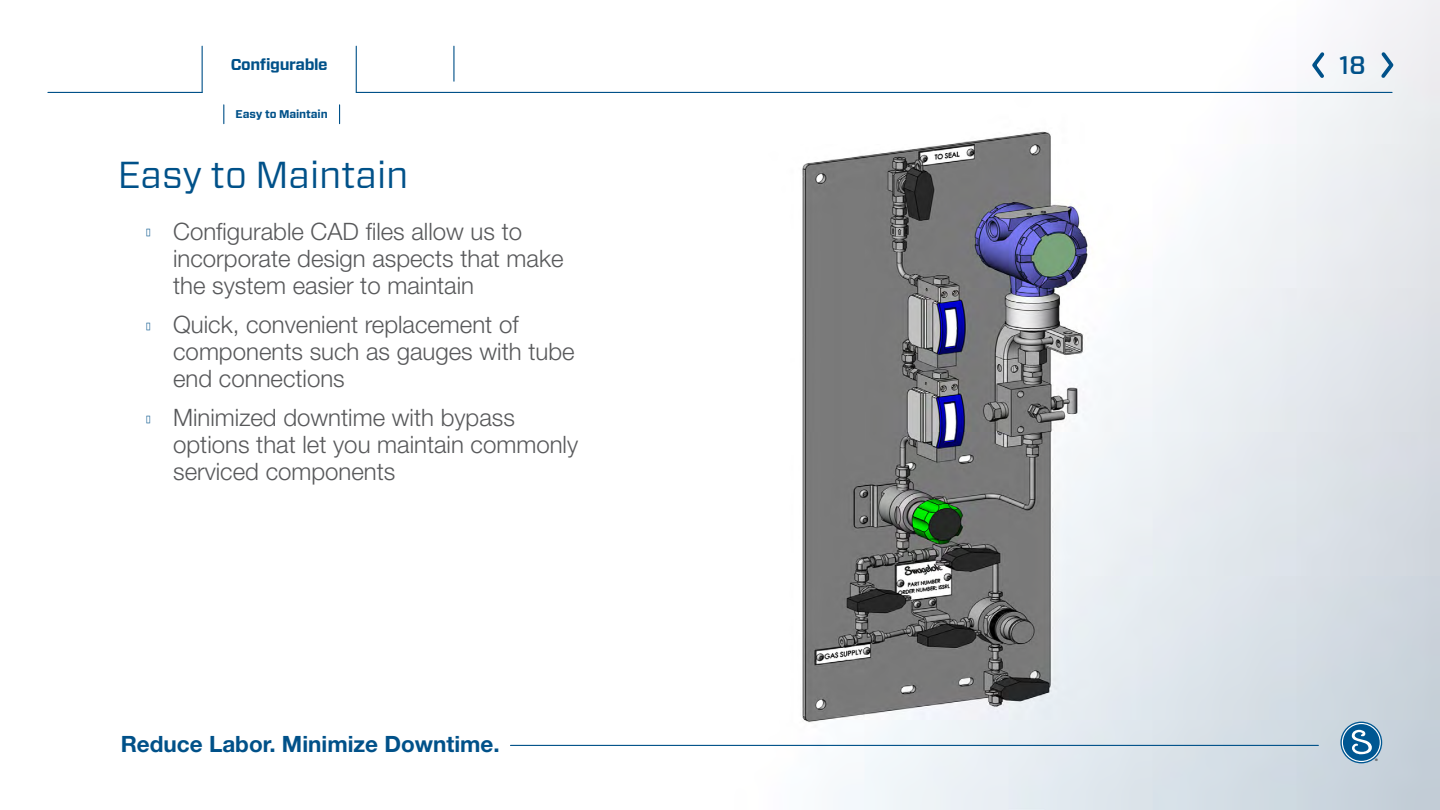
<style>
.page{position:relative;width:1440px;height:810px;background:#fff}
.page>*{position:absolute;margin:0;border:0;box-sizing:border-box;transform-origin:0 0}
.t1{font:37.5px "Forza";color:#005189}
.t2{font:500 25.35px "Forza";color:#005189}
.t3{font:300 24px/27px "Helvetica Neue LT Std";color:#58595b}
.t4{font:700 22.5px "Helvetica Neue LT Std";color:#005189}
.t5{font:700 15.75px "Forza";letter-spacing:-.025em;color:#005189}
.t6{font:700 11.25px "Forza";letter-spacing:-.01em;color:#005189}
.t7{font:3.38px "Helvetica Neue LT Std";color:#000}
</style>
<div class="page">
<img style="left:47px;top:0;width:1393px;height:810px">
<svg style="left:1341px;top:722px;width:41px;height:41px"></svg>
<div style="left:1340px;top:722px;width:42px;height:41px;border:1px solid #005792;border-radius:50%"></div>
<div style="left:1343px;top:724px;width:37px;height:37px;background:#005792;border-radius:50%"></div>
<svg style="left:1352px;top:730px;width:20px;height:25px"></svg>
<svg style="left:1309px;top:49px;width:19px;height:32px"></svg>
<svg style="left:1378px;top:49px;width:18px;height:32px"></svg>
<hr style="left:48px;top:92px;width:154px;height:1px;background:#005189">
<hr style="left:356px;top:46px;width:1px;height:46px;background:#005189">
<hr style="left:453px;top:46px;width:2px;height:35px;background:#005189">
<hr style="left:202px;top:46px;width:1px;height:46px;background:#005189">
<hr style="left:356px;top:92px;width:1036px;height:1px;background:#005189">
<svg style="left:223px;top:105px;width:1px;height:19px"></svg>
<svg style="left:339px;top:105px;width:1px;height:19px"></svg>
<hr style="left:511px;top:745px;width:807px;height:1px;background:#005189">
<p class="t5" style="left:231px;top:54px;width:98px">Configurable</p>
<p class="t6" style="left:236px;top:106px;width:94px">Easy to Maintain</p>
<p class="t1" style="left:118px;top:150px;width:292px">Easy to Maintain</p>
<p class="t3" style="left:173px;top:217px;width:392px;text-indent:-27px"><sup>●</sup> Configurable CAD files allow us to incorporate design aspects that make the system easier to maintain</p>
<p class="t3" style="left:173px;top:310px;width:403px;text-indent:-27px"><sup>●</sup> Quick, convenient replacement of components such as gauges with tube end connections</p>
<p class="t3" style="left:173px;top:404px;width:406px;text-indent:-27px"><sup>●</sup> Minimized downtime with bypass options that let you maintain commonly serviced components</p>
<p class="t4" style="left:121px;top:730px;width:381px">Reduce Labor. Minimize Downtime.</p>
<p class="t2" style="left:1340px;top:48px;width:28px">18</p>
<p class="t7" style="left:1375px;top:758px;width:4px">®</p>
</div>
